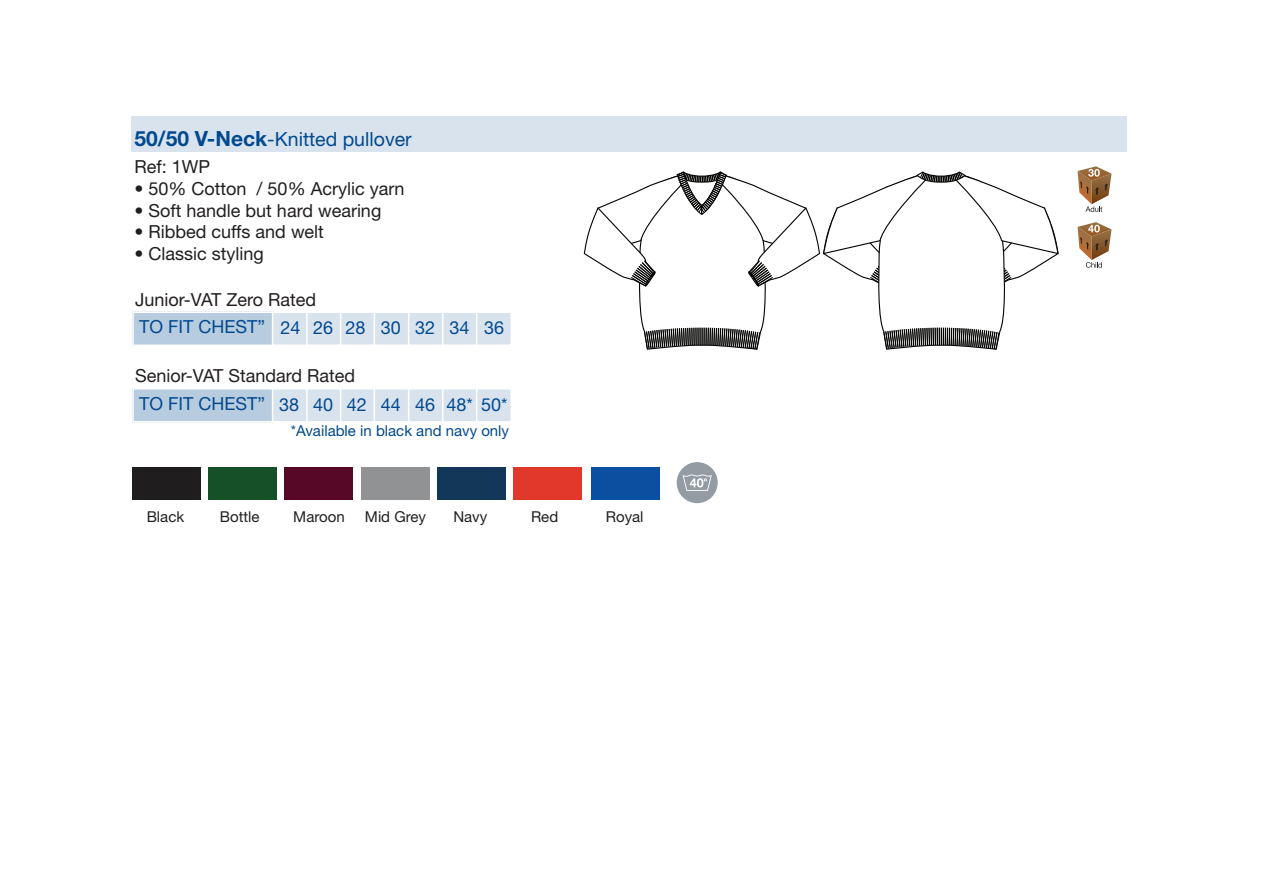
<style>
.page{position:relative;width:1263px;height:893px;background:#fff}
.page>*{position:absolute;margin:0;border:0;box-sizing:border-box;transform-origin:0 0}
.t1{font:19.5px "Helvetica Neue LT Std";color:#014990}
.t2{font:18px "Helvetica Neue LT Std";color:#211e1e}
.t3{font:18px "Helvetica Neue LT Std";color:#014990}
.t4{font:18px "Helvetica Neue LT Std";color:#231f20}
.t5{font:15px "Helvetica Neue LT Std";color:#211e1e}
.t6{font:15px "Helvetica Neue LT Std";color:#014990}
.s1{font-weight:700;font-size:21px}
</style>
<div class="page">
<div style="left:131px;top:116px;width:996px;height:36px;background:#d9e3ee"></div>
<div style="left:132px;top:468px;width:68px;height:32px;background:#201d1e"></div>
<div style="left:208px;top:468px;width:68px;height:32px;background:#155028"></div>
<div style="left:285px;top:468px;width:68px;height:32px;background:#560826"></div>
<div style="left:361px;top:468px;width:68px;height:32px;background:#919293"></div>
<div style="left:437px;top:468px;width:68px;height:32px;background:#133758"></div>
<div style="left:514px;top:468px;width:68px;height:32px;background:#e0382a"></div>
<div style="left:591px;top:468px;width:68px;height:32px;background:#0b50a0"></div>
<div style="left:132px;top:312px;width:379px;height:33px;background:#d9e3ee"></div>
<div style="left:132px;top:312px;width:141px;height:34px;background:#b8ccdf"></div>
<div style="left:132px;top:312px;width:380px;height:34px;border:2px solid #fff"></div>
<hr style="left:272px;top:312px;width:1px;height:33px;background:#fff">
<hr style="left:306px;top:313px;width:2px;height:33px;background:#fff">
<hr style="left:340px;top:313px;width:1px;height:33px;background:#fff">
<hr style="left:374px;top:313px;width:1px;height:33px;background:#fff">
<hr style="left:408px;top:313px;width:1px;height:33px;background:#fff">
<hr style="left:442px;top:313px;width:1px;height:33px;background:#fff">
<hr style="left:476px;top:313px;width:1px;height:32px;background:#fff">
<div style="left:132px;top:389px;width:379px;height:33px;background:#d9e3ee"></div>
<div style="left:132px;top:388px;width:141px;height:34px;background:#b8ccdf"></div>
<div style="left:132px;top:388px;width:380px;height:35px;border:2px solid #fff"></div>
<hr style="left:272px;top:389px;width:1px;height:33px;background:#fff">
<hr style="left:306px;top:389px;width:2px;height:34px;background:#fff">
<hr style="left:340px;top:389px;width:1px;height:34px;background:#fff">
<hr style="left:374px;top:389px;width:1px;height:34px;background:#fff">
<hr style="left:408px;top:389px;width:1px;height:34px;background:#fff">
<hr style="left:442px;top:390px;width:1px;height:33px;background:#fff">
<hr style="left:476px;top:389px;width:1px;height:32px;background:#fff">
<div style="left:677px;top:462px;width:41px;height:41px;background:#929ca2;border-radius:50%"></div>
<svg style="left:682px;top:474px;width:30px;height:17px"></svg>
<svg style="left:1077px;top:222px;width:34px;height:46px"></svg>
<svg style="left:1077px;top:166px;width:34px;height:46px"></svg>
<svg style="left:583px;top:171px;width:476px;height:179px"></svg>
<p class="t1" style="left:135px;top:127px;width:279px"><span class="s1">50/50 V-Neck</span>-Knitted pullover</p>
<p class="t2" style="left:135px;top:156px;width:77px">Ref: 1WP</p>
<p class="t2" style="left:135px;top:178px;width:272px">• 50% Cotton / 50% Acrylic yarn</p>
<p class="t2" style="left:135px;top:199px;width:248px">• Soft handle but hard wearing</p>
<p class="t2" style="left:135px;top:221px;width:191px">• Ribbed cuffs and welt</p>
<p class="t2" style="left:135px;top:243px;width:131px">• Classic styling</p>
<p class="t4" style="left:135px;top:288px;width:182px">Junior-VAT Zero Rated</p>
<p class="t3" style="left:139px;top:317px;width:367px">TO FIT CHEST” 24 26 28 30 32 34 36</p>
<p class="t4" style="left:135px;top:365px;width:221px">Senior-VAT Standard Rated</p>
<p class="t3" style="left:139px;top:394px;width:370px">TO FIT CHEST” 38 40 42 44 46 48* 50*</p>
<p class="t6" style="left:291px;top:422px;width:220px">*Available in black and navy only</p>
<p class="t5" style="left:147px;top:507px;width:39px">Black</p>
<p class="t5" style="left:220px;top:507px;width:41px">Bottle</p>
<p class="t5" style="left:293px;top:507px;width:53px">Maroon</p>
<p class="t5" style="left:365px;top:507px;width:63px">Mid Grey</p>
<p class="t5" style="left:453px;top:507px;width:35px">Navy</p>
<p class="t5" style="left:531px;top:507px;width:29px">Red</p>
<p class="t5" style="left:606px;top:507px;width:39px">Royal</p>
</div>
